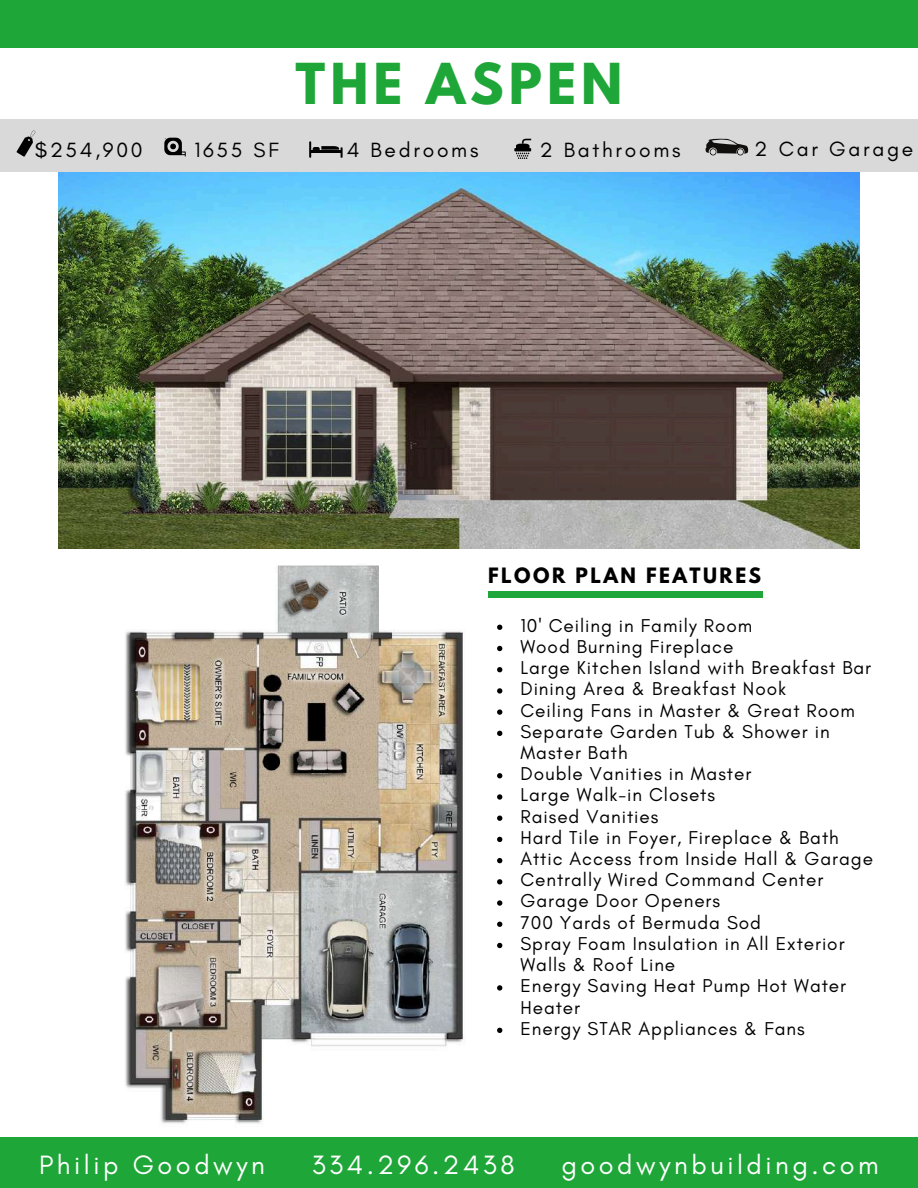
<style>
.page{position:relative;width:918px;height:1188px;background:#fff}
.page>*{position:absolute;margin:0;border:0;box-sizing:border-box;transform-origin:0 0}
.t1{font:700 49.95px "League Spartan";letter-spacing:.1em;color:#1fa638}
.t2{font:27px "Glacial Indifference";letter-spacing:.13em;color:#fff}
.t3{font:21px "Glacial Indifference";letter-spacing:.13em;color:#000}
.t4{font:18.9px/21.1px "Glacial Indifference";letter-spacing:.05em;color:#000}
.t5{font:700 18.75px "League Spartan";letter-spacing:.13em;color:#000}
</style>
<div class="page">
<img style="left:58px;top:172px;width:801px;height:376px">
<div style="left:0;top:119px;width:918px;height:53px;background:#d9d9d9"></div>
<svg style="left:309px;top:141px;width:34px;height:17px"></svg>
<div style="left:488px;top:592px;width:275px;height:6px;background:#1fa638"></div>
<div style="left:0;top:1137px;width:918px;height:51px;background:#1fa638"></div>
<div style="left:0;top:0;width:918px;height:48px;background:#1fa638"></div>
<svg style="left:17px;top:131px;width:18px;height:26px"></svg>
<hr style="left:514px;top:148px;width:17px;height:3px;background:#000">
<svg style="left:516px;top:139px;width:15px;height:20px"></svg>
<svg style="left:164px;top:138px;width:22px;height:18px"></svg>
<svg style="left:705px;top:139px;width:43px;height:16px"></svg>
<img style="left:125px;top:565px;width:340px;height:559px">
<svg style="left:497px;top:625px;width:5px;height:5px"></svg>
<svg style="left:497px;top:646px;width:5px;height:5px"></svg>
<svg style="left:497px;top:667px;width:5px;height:5px"></svg>
<svg style="left:497px;top:688px;width:5px;height:6px"></svg>
<svg style="left:497px;top:709px;width:5px;height:6px"></svg>
<svg style="left:497px;top:731px;width:5px;height:5px"></svg>
<svg style="left:497px;top:773px;width:5px;height:5px"></svg>
<svg style="left:497px;top:794px;width:5px;height:6px"></svg>
<svg style="left:497px;top:816px;width:5px;height:5px"></svg>
<svg style="left:497px;top:837px;width:5px;height:5px"></svg>
<svg style="left:497px;top:858px;width:5px;height:5px"></svg>
<svg style="left:497px;top:879px;width:5px;height:5px"></svg>
<svg style="left:497px;top:900px;width:5px;height:6px"></svg>
<svg style="left:497px;top:922px;width:5px;height:5px"></svg>
<svg style="left:497px;top:943px;width:5px;height:5px"></svg>
<svg style="left:497px;top:985px;width:5px;height:6px"></svg>
<svg style="left:497px;top:1028px;width:5px;height:5px"></svg>
<h1 class="t1" style="left:296px;top:59px;width:328px">THE ASPEN</h1>
<p class="t3" style="left:35px;top:137px;width:109px">$254,900</p>
<p class="t3" style="left:347px;top:137px;width:133px">4 Bedrooms</p>
<p class="t3" style="left:540px;top:137px;width:142px">2 Bathrooms</p>
<p class="t3" style="left:194px;top:137px;width:86px">1655 SF</p>
<p class="t3" style="left:755px;top:136px;width:160px">2 Car Garage</p>
<p class="t5" style="left:488px;top:566px;width:275px">FLOOR PLAN FEATURES</p>
<p class="t4" style="left:520px;top:615px;width:354px">10' Ceiling in Family Room<br>Wood Burning Fireplace<br>Large Kitchen Island with Breakfast Bar<br>Dining Area &amp; Breakfast Nook<br>Ceiling Fans in Master &amp; Great Room<br>Separate Garden Tub &amp; Shower in<br>Master Bath<br>Double Vanities in Master<br>Large Walk-in Closets<br>Raised Vanities<br>Hard Tile in Foyer, Fireplace &amp; Bath<br>Attic Access from Inside Hall &amp; Garage<br>Centrally Wired Command Center<br>Garage Door Openers<br>700 Yards of Bermuda Sod<br>Spray Foam Insulation in All Exterior<br>Walls &amp; Roof Line<br>Energy Saving Heat Pump Hot Water<br>Heater<br>Energy STAR Appliances &amp; Fans</p>
<h2 class="t2" style="left:39px;top:1148px;width:227px">Philip Goodwyn</h2>
<h2 class="t2" style="left:312px;top:1148px;width:204px">334.296.2438</h2>
<h2 class="t2" style="left:561px;top:1148px;width:319px">goodwynbuilding.com</h2>
</div>
